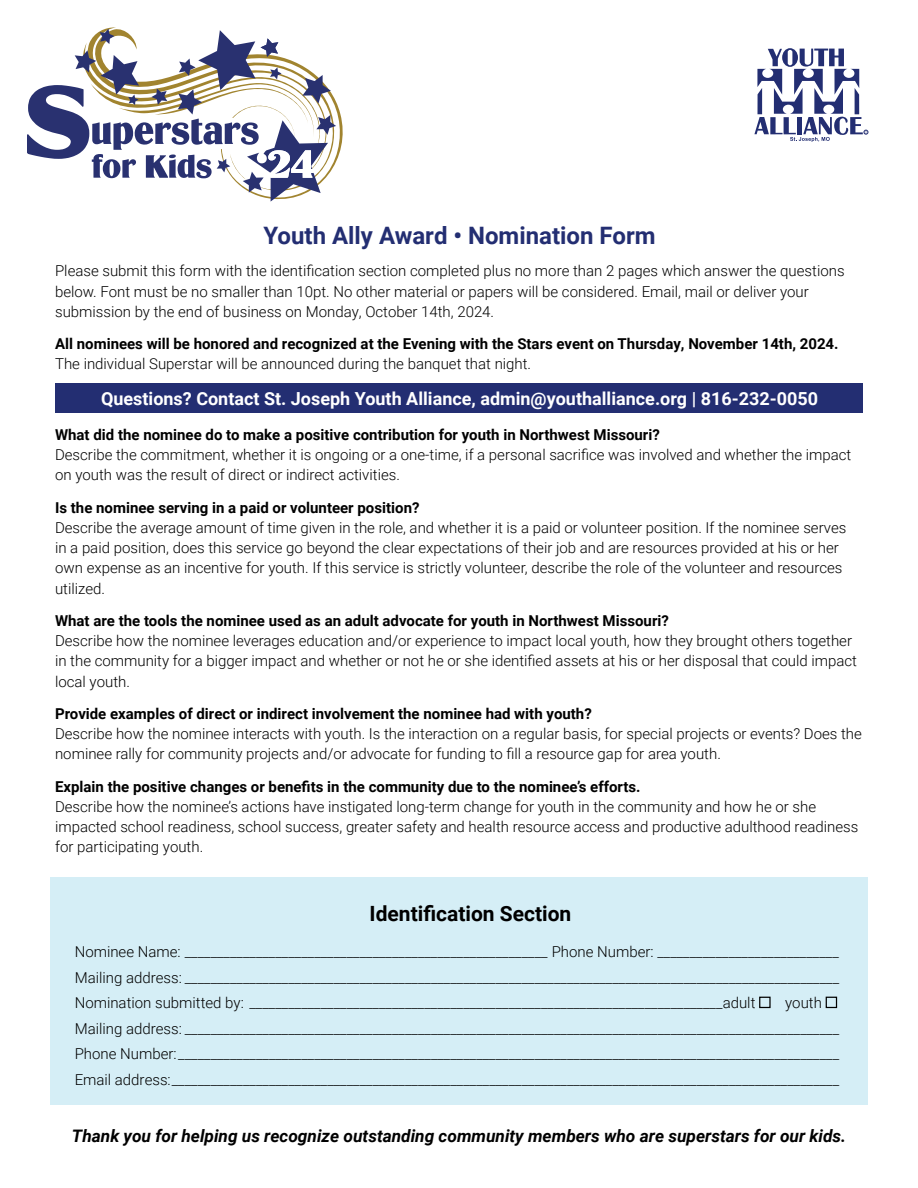
<style>
.page{position:relative;width:918px;height:1188px;background:#fff}
.page>*{position:absolute;margin:0;border:0;box-sizing:border-box;transform-origin:0 0}
.t1{font:700 24px "Roboto";color:#232e72}
.t2{font:700 21px "Roboto";color:#000}
.t3{font:700 18px "Roboto";color:#fff}
.t4{font:italic 700 17.25px "Roboto";color:#000}
.t5{font:300 15px/20.2px "Roboto";color:#000}
.t6{font:700 15px "Roboto";color:#000}
</style>
<div class="page">
<div style="left:55px;top:383px;width:808px;height:29px;background:#232e72"></div>
<svg style="left:27px;top:29px;width:312px;height:173px"></svg>
<svg style="left:754px;top:48px;width:114px;height:94px"></svg>
<div style="left:50px;top:878px;width:818px;height:227px;background:#d5eef6"></div>
<div style="left:826px;top:997px;width:11px;height:11px;border:1px solid #000"></div>
<div style="left:759px;top:997px;width:12px;height:11px;border:1px solid #000"></div>
<h1 class="t1" style="left:264px;top:219px;width:394px">Youth Ally Award • Nomination Form</h1>
<p class="t5" style="left:55px;top:260px;width:791px">Please submit this form with the identification section completed plus no more than 2 pages which answer the questions below. Font must be no smaller than 10pt. No other material or papers will be considered. Email, mail or deliver your submission by the end of business on Monday, October 14th, 2024.</p>
<p class="t6" style="left:55px;top:333px;width:785px">All nominees will be honored and recognized at the Evening with the Stars event on Thursday, November 14th, 2024.</p>
<p class="t5" style="left:55px;top:353px;width:478px">The individual Superstar will be announced during the banquet that night.</p>
<p class="t3" style="left:101px;top:386px;width:719px">Questions? Contact St. Joseph Youth Alliance, admin@youthalliance.org | 816-232-0050</p>
<p class="t6" style="left:55px;top:424px;width:606px">What did the nominee do to make a positive contribution for youth in Northwest Missouri?</p>
<p class="t5" style="left:55px;top:444px;width:798px">Describe the commitment, whether it is ongoing or a one-time, if a personal sacrifice was involved and whether the impact on youth was the result of direct or indirect activities.</p>
<p class="t6" style="left:55px;top:497px;width:366px">Is the nominee serving in a paid or volunteer position?</p>
<p class="t5" style="left:55px;top:517px;width:793px">Describe the average amount of time given in the role, and whether it is a paid or volunteer position. If the nominee serves in a paid position, does this service go beyond the clear expectations of their job and are resources provided at his or her own expense as an incentive for youth. If this service is strictly volunteer, describe the role of the volunteer and resources utilized.</p>
<p class="t6" style="left:55px;top:610px;width:615px">What are the tools the nominee used as an adult advocate for youth in Northwest Missouri?</p>
<p class="t5" style="left:55px;top:630px;width:803px">Describe how the nominee leverages education and/or experience to impact local youth, how they brought others together in the community for a bigger impact and whether or not he or she identified assets at his or her disposal that could impact local youth.</p>
<p class="t6" style="left:55px;top:703px;width:538px">Provide examples of direct or indirect involvement the nominee had with youth?</p>
<p class="t5" style="left:55px;top:723px;width:808px">Describe how the nominee interacts with youth. Is the interaction on a regular basis, for special projects or events? Does the nominee rally for community projects and/or advocate for funding to fill a resource gap for area youth.</p>
<p class="t6" style="left:55px;top:776px;width:587px">Explain the positive changes or benefits in the community due to the nominee’s efforts.</p>
<p class="t5" style="left:55px;top:796px;width:805px">Describe how the nominee’s actions have instigated long-term change for youth in the community and how he or she impacted school readiness, school success, greater safety and health resource access and productive adulthood readiness for participating youth.</p>
<h2 class="t2" style="left:370px;top:899px;width:203px">Identification Section</h2>
<p class="t5" style="left:75px;top:938px;width:766px;line-height:25.5px;text-align:justify">Nominee Name: ________________________________________________________ Phone Number: ____________________________ Mailing address: _____________________________________________________________________________________________________ Nomination submitted by: _________________________________________________________________________adult</p>
<p class="t5" style="left:75px;top:989px;width:766px;line-height:25.5px;text-indent:710px">youth Mailing address: _____________________________________________________________________________________________________ Phone Number: ______________________________________________________________________________________________________ Email address: _______________________________________________________________________________________________________</p>
<p class="t4" style="left:72px;top:1124px;width:776px">Thank you for helping us recognize outstanding community members who are superstars for our kids.</p>
</div>
